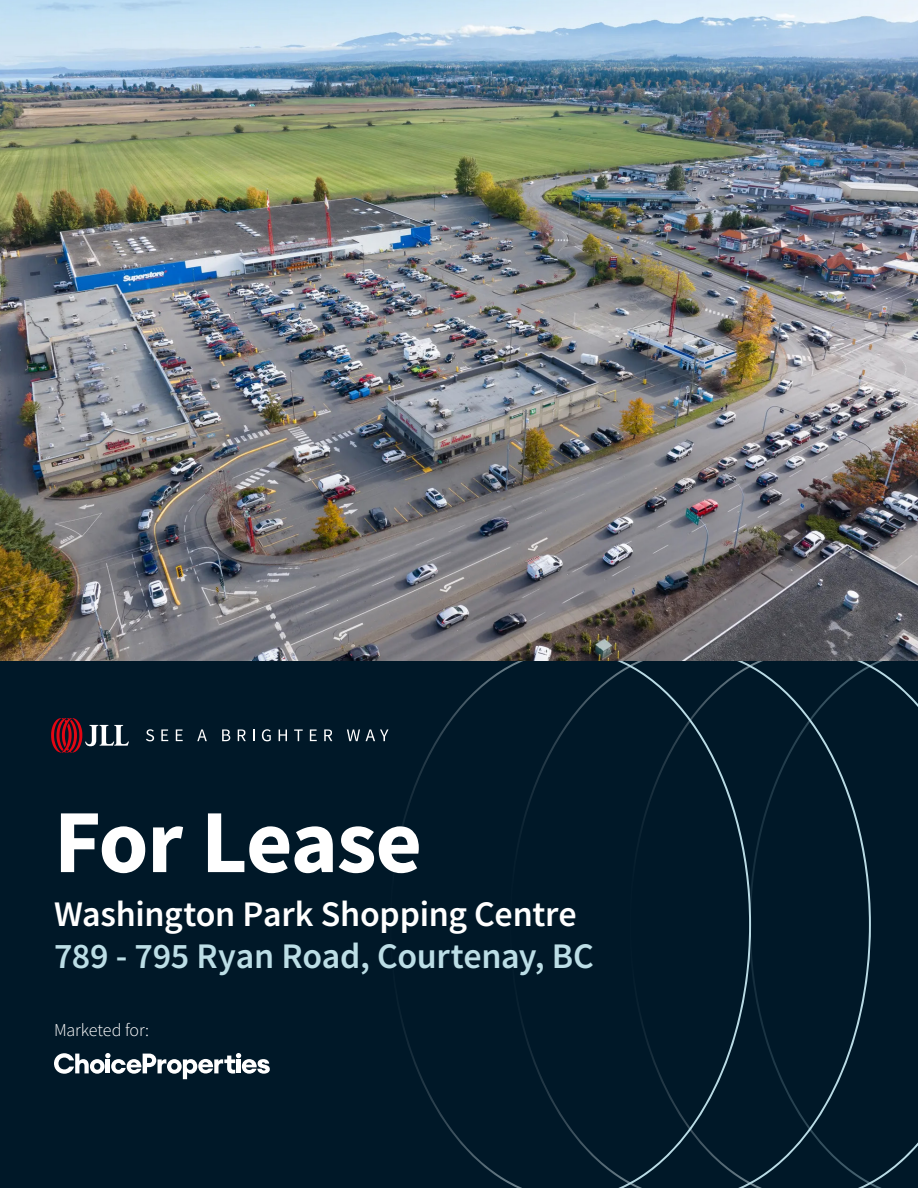
<style>
.page{position:relative;width:918px;height:1188px;background:#001828}
.page>*{position:absolute;margin:0;border:0;box-sizing:border-box;transform-origin:0 0}
.t1{font:700 90px "Source Sans Pro";letter-spacing:-.015em;color:#fff}
.t2{font:600 36px "Source Sans Pro";letter-spacing:-.01em;color:#fff}
.t3{font:600 36px "Source Sans Pro";letter-spacing:-.01em;color:#bcdee6}
.t4{font:300 18px "Source Sans Pro";letter-spacing:-.01em;color:#fff}
</style>
<div class="page">
<svg style="left:146px;top:729px;width:8px;height:12px"></svg>
<svg style="left:161px;top:729px;width:7px;height:12px"></svg>
<svg style="left:176px;top:729px;width:7px;height:12px"></svg>
<svg style="left:197px;top:729px;width:10px;height:12px"></svg>
<svg style="left:222px;top:729px;width:8px;height:12px"></svg>
<svg style="left:238px;top:729px;width:8px;height:12px"></svg>
<svg style="left:253px;top:729px;width:1px;height:12px"></svg>
<svg style="left:262px;top:729px;width:9px;height:12px"></svg>
<svg style="left:279px;top:729px;width:8px;height:12px"></svg>
<svg style="left:294px;top:729px;width:9px;height:12px"></svg>
<svg style="left:310px;top:729px;width:7px;height:12px"></svg>
<svg style="left:324px;top:729px;width:8px;height:12px"></svg>
<svg style="left:347px;top:729px;width:13px;height:12px"></svg>
<svg style="left:366px;top:729px;width:23px;height:12px"></svg>
<svg style="left:51px;top:718px;width:78px;height:35px"></svg>
<svg style="left:54px;top:1053px;width:216px;height:26px"></svg>
<svg style="left:751px;top:660px;width:120px;height:528px"></svg>
<svg style="left:390px;top:660px;width:361px;height:528px"></svg>
<img style="left:0;top:0;width:918px;height:660px">
<h1 class="t1" style="left:54px;top:781px;width:370px">For Lease</h1>
<p class="t2" style="left:54px;top:890px;width:524px">Washington Park Shopping Centre</p>
<p class="t3" style="left:54px;top:933px;width:541px">789 - 795 Ryan Road, Courtenay, BC</p>
<p class="t4" style="left:54px;top:1019px;width:97px">Marketed for:</p>
</div>
